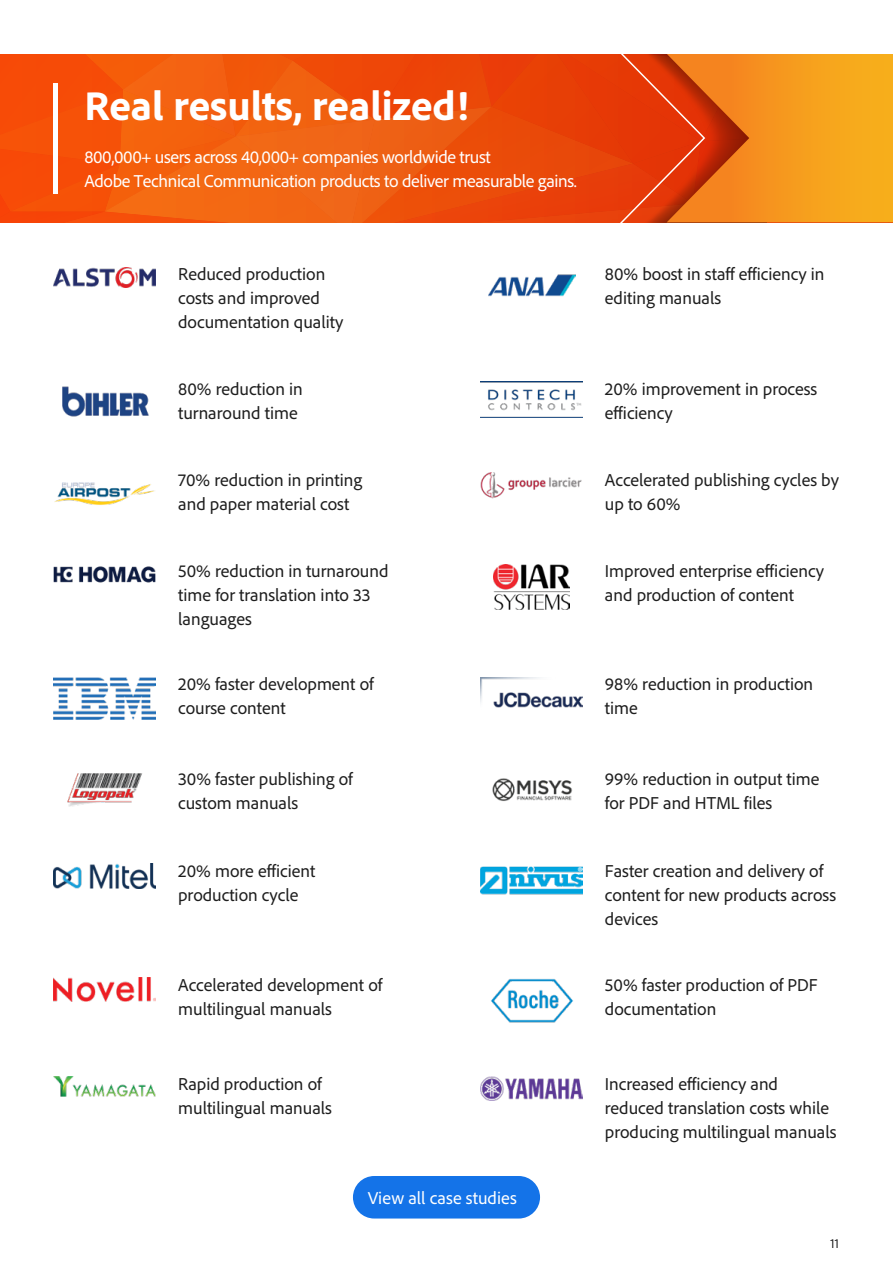
<style>
.page{position:relative;width:893px;height:1263px;background:#fff}
.page>*{position:absolute;margin:0;border:0;box-sizing:border-box;transform-origin:0 0}
.t1{font:800 42px "Adobe Clean";color:#fff}
.BodyContent{font:18px/24px "Adobe Clean";color:#1e1e1e}
.BodyContent-2{font:18px "Adobe Clean";letter-spacing:-.02em;color:#fff}
.BodyContent-3{font:18px "Adobe Clean";color:#fff}
.t2{font:300 13.5px "Adobe Clean";color:#000}
</style>
<div class="page">
<svg style="left:0;top:54px;width:893px;height:168px;background:#ef5f0f"></svg>
<hr style="left:54px;top:83px;width:4px;height:110px;background:#fff">
<div style="left:353px;top:1176px;width:187px;height:42px;background:#1473e8;border-radius:21px"></div>
<img style="left:54px;top:267px;width:102px;height:20px">
<img style="left:488px;top:274px;width:87px;height:23px">
<img style="left:62px;top:386px;width:87px;height:31px">
<img style="left:481px;top:382px;width:102px;height:35px">
<img style="left:54px;top:482px;width:101px;height:23px">
<img style="left:481px;top:472px;width:101px;height:26px">
<img style="left:54px;top:566px;width:102px;height:17px">
<img style="left:493px;top:564px;width:77px;height:46px">
<img style="left:54px;top:677px;width:102px;height:42px">
<img style="left:481px;top:677px;width:102px;height:31px">
<img style="left:67px;top:773px;width:76px;height:34px">
<img style="left:481px;top:866px;width:102px;height:29px">
<img style="left:54px;top:864px;width:102px;height:24px">
<img style="left:54px;top:977px;width:102px;height:24px">
<img style="left:491px;top:978px;width:82px;height:45px">
<img style="left:54px;top:1077px;width:102px;height:19px">
<img style="left:481px;top:1077px;width:102px;height:23px">
<img style="left:492px;top:778px;width:81px;height:23px">
<p class="t1" style="left:84px;top:78px;width:386px">Real results, realized!</p>
<p class="BodyContent-2" style="left:84px;top:146px;width:408px">800,000+ users across 40,000+ companies worldwide trust</p>
<p class="BodyContent-2" style="left:84px;top:170px;width:494px">Adobe Technical Communication products to deliver measurable gains.</p>
<p class="BodyContent" style="left:178px;top:262px;width:167px">Reduced production costs and improved documentation quality</p>
<p class="BodyContent" style="left:178px;top:376px;width:126px">80% reduction in turnaround time</p>
<p class="BodyContent" style="left:178px;top:467px;width:186px">70% reduction in printing and paper material cost</p>
<p class="BodyContent" style="left:178px;top:559px;width:212px">50% reduction in turnaround time for translation into 33 languages</p>
<p class="BodyContent" style="left:178px;top:672px;width:197px">20% faster development of</p>
<p class="BodyContent" style="left:178px;top:696px;width:109px">course content</p>
<p class="BodyContent" style="left:178px;top:766px;width:176px">30% faster publishing of custom manuals</p>
<p class="BodyContent" style="left:178px;top:858px;width:139px">20% more efficient production cycle</p>
<p class="BodyContent" style="left:178px;top:972px;width:206px">Accelerated development of multilingual manuals</p>
<p class="BodyContent" style="left:178px;top:1071px;width:155px">Rapid production of multilingual manuals</p>
<p class="BodyContent-3" style="left:368px;top:1186px;width:150px">View all case studies</p>
<p class="BodyContent" style="left:605px;top:262px;width:221px">80% boost in staff efficiency in editing manuals</p>
<p class="BodyContent" style="left:605px;top:376px;width:214px">20% improvement in process efficiency</p>
<p class="BodyContent" style="left:605px;top:467px;width:236px">Accelerated publishing cycles by up to 60%</p>
<p class="BodyContent" style="left:605px;top:559px;width:221px">Improved enterprise efficiency and production of content</p>
<p class="BodyContent" style="left:605px;top:672px;width:210px">98% reduction in production</p>
<p class="BodyContent" style="left:605px;top:696px;width:34px">time</p>
<p class="BodyContent" style="left:605px;top:766px;width:216px">99% reduction in output time for PDF and HTML files</p>
<p class="BodyContent" style="left:605px;top:858px;width:233px">Faster creation and delivery of content for new products across devices</p>
<p class="BodyContent" style="left:605px;top:972px;width:214px">50% faster production of PDF documentation</p>
<p class="BodyContent" style="left:605px;top:1071px;width:175px">Increased efficiency and</p>
<p class="BodyContent" style="left:605px;top:1095px;width:233px">reduced translation costs while producing multilingual manuals</p>
<p class="t2" style="left:830px;top:1235px;width:10px">11</p>
</div>
